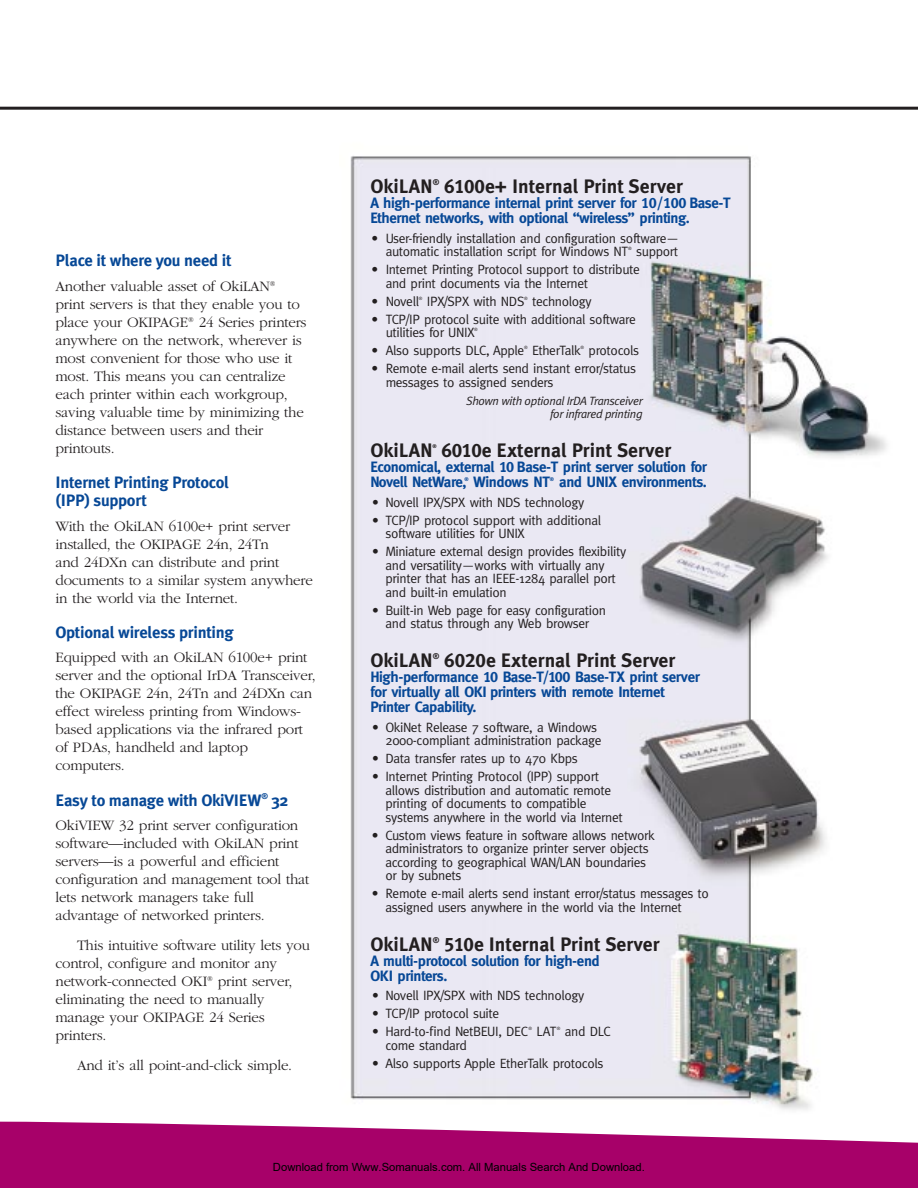
<style>
.page{position:relative;width:918px;height:1188px;background:#fff}
.page>*{position:absolute;margin:0;border:0;box-sizing:border-box;transform-origin:0 0}
.t1{font:700 19.5px "Meta Plus";color:#231f20}
.t2{font:700 16.5px/18px "Meta Plus";letter-spacing:-.015em;color:#074896}
.t3{font:300 15px/18px "Garamond";letter-spacing:-.015em;color:#231f20}
.t4{font:700 15px/15px "Meta";letter-spacing:-.025em;color:#074896}
.t5{font:13.5px/13.5px "Meta";letter-spacing:-.025em;color:#231f20}
.t6{font:italic 12px/13.5px "Meta Plus Normal";letter-spacing:-.025em;color:#231f20;text-align:right}
.t7{font:11.25px "Arial";color:#000}
.t8{font:700 8.25px "Meta Plus";color:#231f20}
.t9{font:700 5.25px "Meta";color:#074896}
.t10{font:700 5.25px "Meta";color:#231f20}
.t11{font:4.5px "Meta";color:#231f20}
.s1{font-family:"Meta Plus Bold Caps";font-weight:400}
</style>
<div class="page">
<img style="left:350px;top:156px;width:537px;height:954px">
<hr style="left:0;top:107px;width:918px;height:3px;background:#231f20">
<svg style="left:0;top:1122px;width:918px;height:66px;background:#b2237d"></svg>
<p class="t2" style="left:55px;top:254px;width:178px">Place it where you need it</p>
<p class="t3" style="left:55px;top:278px;width:253px">Another valuable asset of OkiLAN<sup>® </sup>print servers is that they enable you to place your OKIPAGE<sup>®</sup> 24 Series printers anywhere on the network, wherever is most convenient for those who use it most. This means you can centralize each printer within each workgroup, saving valuable time by minimizing the distance between users and their printouts.</p>
<p class="t2" style="left:55px;top:475px;width:175px">Internet Printing Protocol (IPP) support</p>
<p class="t3" style="left:55px;top:518px;width:259px">With the OkiLAN 6100e+ print server installed, the OKIPAGE 24n, 24Tn<br>and 24DXn can distribute and print documents to a similar system anywhere in the world via the Internet.</p>
<p class="t2" style="left:55px;top:625px;width:180px">Optional wireless printing</p>
<p class="t3" style="left:55px;top:650px;width:262px">Equipped with an OkiLAN 6100e+ print server and the optional IrDA Transceiver, the OKIPAGE 24n, 24Tn and 24DXn can effect wireless printing from Windows&shy;based applications via the infrared port of PDAs, handheld and laptop computers.</p>
<p class="t2" style="left:55px;top:793px;width:234px">Easy to manage with OkiVIEW<sup>®</sup> 32</p>
<p class="t3" style="left:55px;top:818px;width:255px">OkiVIEW 32 print server configuration software—included with OkiLAN print servers—is a powerful and efficient configuration and management tool that lets network managers take full advantage of networked printers.</p>
<p class="t3" style="left:55px;top:938px;width:256px;text-indent:22px">This intuitive software utility lets you control, configure and monitor any network-connected OKI<sup>®</sup> print server, eliminating the need to manually manage your OKIPAGE 24 Series printers.</p>
<p class="t3" style="left:77px;top:1057px;width:217px">And it’s all point-and-click simple.</p>
<h1 class="t1" style="left:370px;top:180px;width:64px">OkiLAN</h1>
<p class="t8" style="left:433px;top:180px;width:8px">®</p>
<h1 class="t1" style="left:444px;top:180px;width:240px"><span class="s1">6100</span>e+ Internal Print Server</h1>
<p class="t4" style="left:370px;top:197px;width:362px">A high-performance internal print server for <span class="s1">10/100</span> Base-T<br>Ethernet networks, with optional “wireless” printing.</p>
<p class="t5" style="left:386px;top:233px;width:295px;text-indent:-14px">• User-friendly installation and configuration software— automatic installation script for Windows NT</p>
<p class="t11" style="left:628px;top:247px;width:5px">®</p>
<p class="t5" style="left:636px;top:246px;width:44px">support</p>
<p class="t5" style="left:386px;top:264px;width:256px;text-indent:-14px">• Internet Printing Protocol support to distribute and print documents via the Internet</p>
<p class="t5" style="left:372px;top:296px;width:49px">• Novell</p>
<p class="t11" style="left:419px;top:297px;width:5px">®</p>
<p class="t5" style="left:427px;top:296px;width:99px">IPX/SPX with NDS</p>
<p class="t11" style="left:524px;top:297px;width:5px">®</p>
<p class="t5" style="left:532px;top:296px;width:61px">technology</p>
<p class="t5" style="left:386px;top:314px;width:252px;text-indent:-14px">• TCP/IP protocol suite with additional software utilities for UNIX</p>
<p class="t11" style="left:474px;top:328px;width:5px">®</p>
<p class="t5" style="left:372px;top:345px;width:154px">• Also supports DLC, Apple</p>
<p class="t11" style="left:524px;top:346px;width:5px">®</p>
<p class="t5" style="left:532px;top:345px;width:50px">EtherTalk</p>
<p class="t11" style="left:581px;top:346px;width:5px">®</p>
<p class="t5" style="left:589px;top:345px;width:52px">protocols</p>
<p class="t5" style="left:386px;top:363px;width:252px;text-indent:-14px">• Remote e-mail alerts send instant error/status messages to assigned senders</p>
<p class="t6" style="left:466px;top:395px;width:178px">Shown with optional IrDA Transceiver for infrared printing</p>
<h1 class="t1" style="left:370px;top:444px;width:302px">OkiLAN <span class="s1">6010</span>e External Print Server</h1>
<p class="t10" style="left:432px;top:444px;width:6px">®</p>
<p class="t4" style="left:370px;top:461px;width:338px">Economical, external <span class="s1">10</span> Base-T print server solution for<br>Novell NetWare,</p>
<p class="t9" style="left:464px;top:477px;width:6px">®</p>
<p class="t4" style="left:473px;top:476px;width:78px">Windows NT</p>
<p class="t9" style="left:550px;top:477px;width:6px">®</p>
<p class="t4" style="left:559px;top:476px;width:149px">and UNIX environments.</p>
<p class="t5" style="left:372px;top:497px;width:214px">• Novell IPX/SPX with NDS technology</p>
<p class="t5" style="left:386px;top:515px;width:217px;text-indent:-14px">• TCP/IP protocol support with additional software utilities for UNIX</p>
<p class="t5" style="left:386px;top:546px;width:242px;text-indent:-14px">• Miniature external design provides flexibility and versatility—works with virtually any printer that has an IEEE-1284 parallel port and built-in emulation</p>
<p class="t5" style="left:372px;top:605px;width:236px;text-align:center">• Built-in Web page for easy configuration and status through any Web browser</p>
<h1 class="t1" style="left:370px;top:654px;width:64px">OkiLAN</h1>
<p class="t8" style="left:433px;top:654px;width:8px">®</p>
<h1 class="t1" style="left:444px;top:654px;width:233px"><span class="s1">6020</span>e External Print Server</h1>
<p class="t4" style="left:370px;top:671px;width:331px">High-performance <span class="s1">10</span> Base-T/<span class="s1">100</span> Base-TX print server for virtually all OKI printers with remote Internet<br>Printer Capability.</p>
<p class="t5" style="left:386px;top:722px;width:217px;text-indent:-14px">• OkiNet Release 7 software, a Windows<br>2000-compliant administration package</p>
<p class="t5" style="left:372px;top:753px;width:207px">• Data transfer rates up to 470 Kbps</p>
<p class="t5" style="left:386px;top:771px;width:239px;text-indent:-13px">• Internet Printing Protocol (IPP) support allows distribution and automatic remote printing of documents to compatible systems anywhere in the world via Internet</p>
<p class="t5" style="left:385px;top:830px;width:271px;text-indent:-13px">• Custom views feature in software allows network administrators to organize printer server objects according to geographical WAN/LAN boundaries or by subnets</p>
<p class="t5" style="left:385px;top:888px;width:325px;text-indent:-14px">• Remote e-mail alerts send instant error/status messages to assigned users anywhere in the world via the Internet</p>
<h1 class="t1" style="left:370px;top:937px;width:64px">OkiLAN</h1>
<p class="t8" style="left:433px;top:937px;width:8px">®</p>
<h1 class="t1" style="left:444px;top:937px;width:217px"><span class="s1">510</span>e Internal Print Server</h1>
<p class="t4" style="left:370px;top:955px;width:231px">A multi-protocol solution for high-end<br>OKI printers.</p>
<p class="t5" style="left:372px;top:990px;width:214px">• Novell IPX/SPX with NDS technology</p>
<p class="t5" style="left:372px;top:1008px;width:129px">• TCP/IP protocol suite</p>
<p class="t5" style="left:372px;top:1026px;width:158px">• Hard-to-find NetBEUI, DEC</p>
<p class="t11" style="left:529px;top:1027px;width:5px">®</p>
<p class="t5" style="left:537px;top:1026px;width:21px">LAT</p>
<p class="t11" style="left:557px;top:1027px;width:5px">®</p>
<p class="t5" style="left:565px;top:1026px;width:48px">and DLC</p>
<p class="t5" style="left:386px;top:1040px;width:83px">come standard</p>
<p class="t5" style="left:372px;top:1058px;width:233px">• Also supports Apple EtherTalk protocols</p>
<p class="t7" style="left:273px;top:1160px;width:373px">Download from Www.Somanuals.com. All Manuals Search And Download.</p>
</div>
